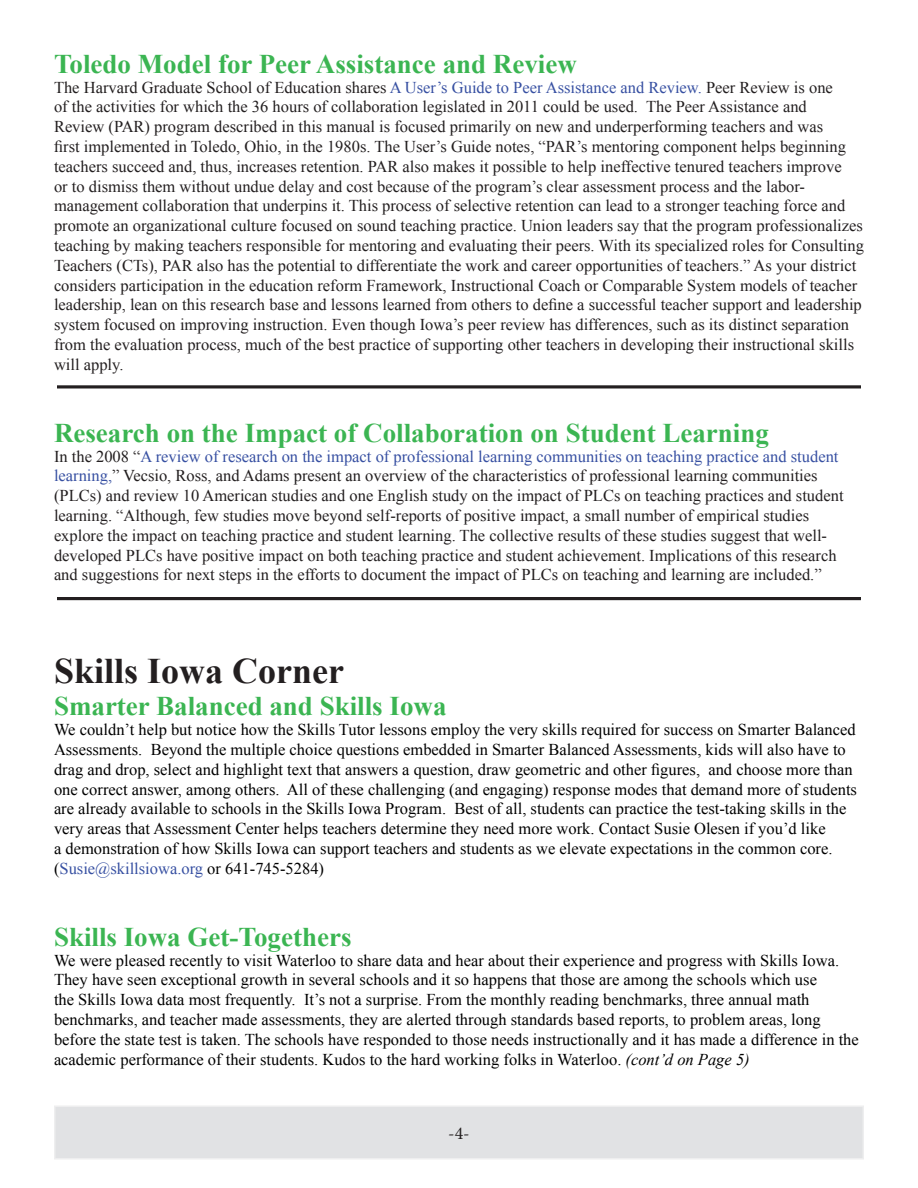
<style>
.page{position:relative;width:918px;height:1188px;background:#fff}
.page>*{position:absolute;margin:0;border:0;box-sizing:border-box;transform-origin:0 0}
.t1{font:700 36px "Times New Roman";color:#231f20}
.t2{font:700 27px "Times New Roman";color:#3bb552}
.t3{font:18px "Minion Pro";color:#231f20}
.t4{font:16.5px/19.8px "Times New Roman";color:#231f20}
.t5{font:16.5px/19.8px "Times New Roman";color:#000}
.s1{color:#3750a2}
.s2{font-style:italic}
</style>
<div class="page">
<div style="left:55px;top:1106px;width:808px;height:53px;background:#e1e2e4"></div>
<div style="left:54px;top:1106px;width:810px;height:54px;border:2px solid #eeeeef"></div>
<svg style="left:57px;top:385px;width:804px;height:4px;background:#4f4c4d"></svg>
<svg style="left:57px;top:597px;width:804px;height:4px;background:#504d4d"></svg>
<h2 class="t2" style="left:54px;top:45px;width:524px">Toledo Model for Peer Assistance and Review</h2>
<p class="t4" style="left:54px;top:77px;width:812px">The Harvard Graduate School of Education shares <span class="s1">A User’s Guide to Peer Assistance and Review.</span> Peer Review is one<br>of the activities for which the 36 hours of collaboration legislated in 2011 could be used. The Peer Assistance and<br>Review (PAR) program described in this manual is focused primarily on new and underperforming teachers and was<br>first implemented in Toledo, Ohio, in the 1980s. The User’s Guide notes, “PAR’s mentoring component helps beginning teachers succeed and, thus, increases retention. PAR also makes it possible to help ineffective tenured teachers improve<br>or to dismiss them without undue delay and cost because of the program’s clear assessment process and the labor&shy;management collaboration that underpins it. This process of selective retention can lead to a stronger teaching force and promote an organizational culture focused on sound teaching practice. Union leaders say that the program professionalizes teaching by making teachers responsible for mentoring and evaluating their peers. With its specialized roles for Consulting Teachers (CTs), PAR also has the potential to differentiate the work and career opportunities of teachers.” As your district considers participation in the education reform Framework, Instructional Coach or Comparable System models of teacher leadership, lean on this research base and lessons learned from others to define a successful teacher support and leadership system focused on improving instruction. Even though Iowa’s peer review has differences, such as its distinct separation from the evaluation process, much of the best practice of supporting other teachers in developing their instructional skills will apply.</p>
<h2 class="t2" style="left:54px;top:414px;width:717px">Research on the Impact of Collaboration on Student Learning</h2>
<p class="t4" style="left:54px;top:446px;width:791px">In the 2008 “<span class="s1">A review of research on the impact of professional learning communities on teaching practice and student learning,</span>” Vecsio, Ross, and Adams present an overview of the characteristics of professional learning communities (PLCs) and review 10 American studies and one English study on the impact of PLCs on teaching practices and student learning. “Although, few studies move beyond self-reports of positive impact, a small number of empirical studies explore the impact on teaching practice and student learning. The collective results of these studies suggest that well&shy;developed PLCs have positive impact on both teaching practice and student achievement. Implications of this research and suggestions for next steps in the efforts to document the impact of PLCs on teaching and learning are included.”</p>
<h1 class="t1" style="left:54px;top:646px;width:292px">Skills Iowa Corner</h1>
<h2 class="t2" style="left:54px;top:688px;width:394px">Smarter Balanced and Skills Iowa</h2>
<p class="t5" style="left:54px;top:720px;width:805px">We couldn’t help but notice how the Skills Tutor lessons employ the very skills required for success on Smarter Balanced Assessments. Beyond the multiple choice questions embedded in Smarter Balanced Assessments, kids will also have to drag and drop, select and highlight text that answers a question, draw geometric and other figures, and choose more than one correct answer, among others. All of these challenging (and engaging) response modes that demand more of students are already available to schools in the Skills Iowa Program. Best of all, students can practice the test-taking skills in the very areas that Assessment Center helps teachers determine they need more work. Contact Susie Olesen if you’d like<br>a demonstration of how Skills Iowa can support teachers and students as we elevate expectations in the common core. (<span class="s1">Susie@skillsiowa.org</span> or 641-745-5284)</p>
<h2 class="t2" style="left:54px;top:918px;width:299px">Skills Iowa Get-Togethers</h2>
<p class="t5" style="left:54px;top:950px;width:806px">We were pleased recently to visit Waterloo to share data and hear about their experience and progress with Skills Iowa.<br>They have seen exceptional growth in several schools and it so happens that those are among the schools which use<br>the Skills Iowa data most frequently. It’s not a surprise. From the monthly reading benchmarks, three annual math benchmarks, and teacher made assessments, they are alerted through standards based reports, to problem areas, long before the state test is taken. The schools have responded to those needs instructionally and it has made a difference in the academic performance of their students. Kudos to the hard working folks in Waterloo. <span class="s2">(cont’d on Page 5)</span></p>
<p class="t3" style="left:448px;top:1121px;width:23px">-4-</p>
</div>
